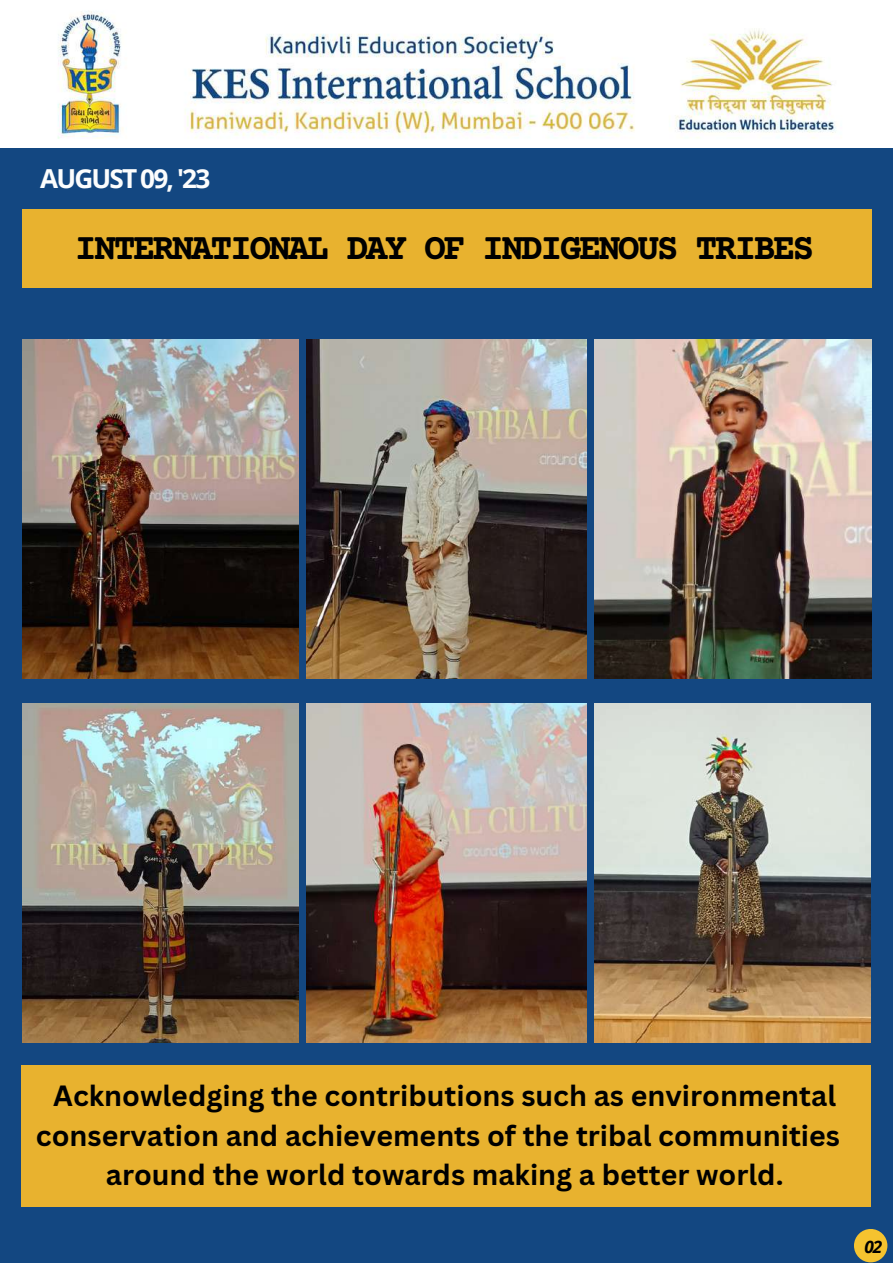
<style>
.page{position:relative;width:893px;height:1264px;background:#fff}
.page>*{position:absolute;margin:0;border:0;box-sizing:border-box;transform-origin:0 0}
.t1{font:700 36.75px "Courier Prime";letter-spacing:-.07em;color:#000}
.t2{font:700 28.5px/39.3px "Canva Sans";color:#000;text-align:center}
.t3{font:700 26.25px "Open Sans";letter-spacing:-.07em;color:#fcfdfd}
.t4{font:italic 700 17.25px "Open Sans";color:#000}
</style>
<div class="page">
<div style="left:0;top:0;width:892px;height:1262px;background:#134781"></div>
<img style="left:22px;top:703px;width:277px;height:339px">
<div style="left:22px;top:1064px;width:849px;height:142px;background:#e8b22f"></div>
<img style="left:306px;top:703px;width:280px;height:339px">
<img style="left:594px;top:703px;width:276px;height:339px">
<img style="left:22px;top:339px;width:277px;height:339px">
<img style="left:307px;top:339px;width:279px;height:339px">
<img style="left:594px;top:339px;width:276px;height:339px">
<div style="left:22px;top:209px;width:849px;height:79px;background:#e8b22f"></div>
<div style="left:853px;top:1228px;width:34px;height:34px;background:#f5c32f;border-radius:50%"></div>
<img style="left:0;top:0;width:892px;height:147px">
<p class="t3" style="left:40px;top:160px;width:171px">AUGUST 09, '23</p>
<p class="t1" style="left:75px;top:231px;width:741px">INTERNATIONAL DAY OF INDIGENOUS TRIBES</p>
<p class="t2" style="left:36px;top:1075px;width:805px">Acknowledging the contributions such as environmental conservation and achievements of the tribal communities around the world towards making a better world.</p>
<p class="t4" style="left:864px;top:1234px;width:19px">02</p>
</div>
